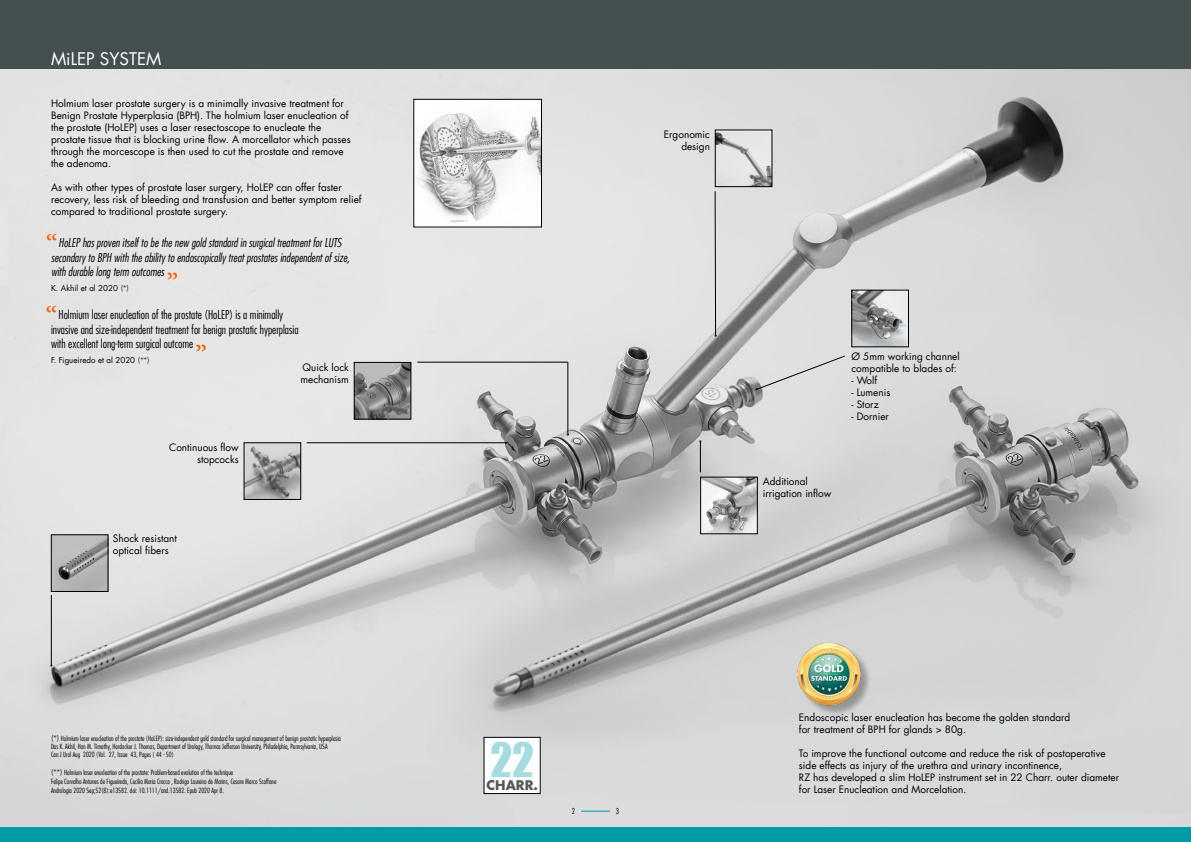
<style>
.page{position:relative;width:1191px;height:842px;background:#fff}
.page>*{position:absolute;margin:0;border:0;box-sizing:border-box;transform-origin:0 0}
.t1{font:43.6px "Impact";color:#a6dcdf}
.t2{font:30px "Minion Pro";color:#eb6209}
.t3{font:17px "Futura LT";color:#fff}
.t4{font:700 13px "Futura LT";color:#575756}
.t5{font:italic 300 condensed 12px/14.4px "Futura LT";color:#000}
.t6{font:300 condensed 12px/14.4px "Futura LT";color:#000}
.t7{font:10px/12px "Futura LT";color:#000}
.t8{font:8px "Futura LT";color:#000}
.t9{font:300 condensed 8px "Futura LT";color:#000}
.t10{font:300 condensed 7px/8.4px "Futura LT";color:#000}
.s1{font-weight:300;font-stretch:condensed}
.s2{font-size:8px}
</style>
<div class="page">
<img style="left:0;top:68px;width:1191px;height:760px">
<div style="left:0;top:0;width:1191px;height:68px;background:#444f50"></div>
<div style="left:0;top:828px;width:1191px;height:14px;background:#009ba4"></div>
<img style="left:53px;top:536px;width:53px;height:54px">
<div style="left:51px;top:534px;width:57px;height:58px;border:1px solid #000"></div>
<img style="left:356px;top:364px;width:53px;height:53px">
<div style="left:354px;top:362px;width:57px;height:57px;border:1px solid #000"></div>
<div style="left:484px;top:737px;width:56px;height:56px;background:#fff"></div>
<div style="left:484px;top:737px;width:56px;height:57px;border:1px solid #000"></div>
<img style="left:717px;top:132px;width:53px;height:53px">
<div style="left:715px;top:130px;width:57px;height:57px;border:1px solid #000"></div>
<svg style="left:714px;top:191px;width:2px;height:146px"></svg>
<svg style="left:755px;top:355px;width:90px;height:35px;background:#d7d7d7"></svg>
<img style="left:853px;top:292px;width:53px;height:53px">
<img style="left:702px;top:479px;width:53px;height:53px">
<div style="left:700px;top:477px;width:57px;height:57px;border:1px solid #000"></div>
<div style="left:799px;top:644px;width:73px;height:73px;background:#000;opacity:.3"></div>
<img style="left:794px;top:640px;width:69px;height:67px">
<img style="left:416px;top:101px;width:123px;height:124px">
<hr style="left:567px;top:362px;width:1px;height:73px;background:#000">
<hr style="left:417px;top:362px;width:151px;height:1px;background:#000">
<img style="left:246px;top:444px;width:53px;height:54px">
<div style="left:244px;top:442px;width:57px;height:58px;border:1px solid #000"></div>
<hr style="left:307px;top:442px;width:199px;height:1px;background:#000">
<hr style="left:700px;top:441px;width:1px;height:31px;background:#000">
<hr style="left:51px;top:595px;width:1px;height:70px;background:#000">
<svg style="left:581px;top:811px;width:29px;height:1px"></svg>
<h3 class="t3" style="left:51px;top:48px;width:112px">MiLEP SYSTEM</h3>
<p class="t7" style="left:51px;top:98px;width:301px">Holmium laser prostate surgery is a minimally invasive treatment for Benign Prostate Hyperplasia (BPH). The holmium laser enucleation of the prostate (HoLEP) uses a laser resectoscope to enucleate the prostate tissue that is blocking urine flow. A morcellator which passes through the morcescope is then used to cut the prostate and remove the adenoma.</p>
<p class="t7" style="left:51px;top:182px;width:312px">As with other types of prostate laser surgery, HoLEP can offer faster recovery, less risk of bleeding and transfusion and better symptom relief compared to traditional prostate surgery.</p>
<h2 class="t2" style="left:46px;top:227px;width:13px">“</h2>
<p class="t5" style="left:51px;top:236px;width:300px;text-indent:7px">HoLEP has proven itself to be the new gold standard in surgical treatment for LUTS secondary to BPH with the ability to endoscopically treat prostates independent of size, with durable long term outcomes</p>
<p class="t8" style="left:51px;top:283px;width:79px">K. Akhil et al 2020 <span class="s1">(*)</span></p>
<p class="t6" style="left:51px;top:308px;width:249px;text-indent:7px">Holmium laser enucleation of the prostate (HoLEP) is a minimally invasive and size-independent treatment for benign prostatic hyperplasia with excellent long-term surgical outcome</p>
<p class="t8" style="left:51px;top:355px;width:100px">F. Figueiredo et al 2020 <span class="s1">(**)</span></p>
<h2 class="t2" style="left:178px;top:286px;width:13px;rotate:-180deg">“</h2>
<h2 class="t2" style="left:45px;top:300px;width:13px">“</h2>
<h2 class="t2" style="left:207px;top:357px;width:13px;rotate:-180deg">“</h2>
<p class="t7" style="left:301px;top:362px;width:50px">Quick lock mechanism</p>
<p class="t7" style="left:169px;top:442px;width:71px;text-align:right">Continuous flow stopcocks</p>
<p class="t7" style="left:113px;top:533px;width:66px">Shock resistant optical fibers</p>
<p class="t10" style="left:51px;top:734px;width:291px"><span class="s2">(*)</span> Holmium laser enucleation of the prostate (HoLEP): size-independent gold standard for surgical management of benign prostatic hyperplasia<br>Das K. Akhil, Han M. Timothy, Hardacker J. Thomas, Department of Urology, Thomas Jefferson University, Philadelphia, Pennsylvania, USA<br>Can J Urol Aug 2020 (Vol. 27, Issue 43, Pages ( 44 - 50)</p>
<p class="t10" style="left:51px;top:768px;width:227px"><span class="s2">(**)</span> Holmium laser enucleation of the prostate: Problem-based evolution of the technique<br>Felipe Carvalho Antunes de Figueiredo, Cecilia Maria Cracco , Rodrigo Loureiro de Marins, Cesare Marco Scoffone</p>
<p class="t10" style="left:51px;top:786px;width:174px">Andrologia 2020 Sep;52(8):e13582. doi: 10.1111/and.13582. Epub 2020 Apr 8.</p>
<p class="t7" style="left:664px;top:128px;width:48px;text-align:right">Ergonomic design</p>
<p class="t7" style="left:851px;top:350px;width:110px">Ø 5mm working channel compatible to blades of:</p>
<p class="t7" style="left:851px;top:374px;width:27px">- Wolf</p>
<p class="t7" style="left:851px;top:386px;width:40px">- Lumenis</p>
<p class="t7" style="left:851px;top:398px;width:29px">- Storz</p>
<p class="t7" style="left:851px;top:410px;width:39px">- Dornier</p>
<p class="t7" style="left:763px;top:475px;width:70px">Additional irrigation inflow</p>
<h1 class="t1" style="left:490px;top:726px;width:45px">22</h1>
<h3 class="t4" style="left:486px;top:777px;width:53px">CHARR.</h3>
<p class="t9" style="left:572px;top:807px;width:5px">2</p>
<p class="t9" style="left:616px;top:807px;width:5px">3</p>
<p class="t7" style="left:799px;top:711px;width:273px">Endoscopic laser enucleation has become the golden standard for treatment of BPH for glands &gt; 80g.</p>
<p class="t7" style="left:799px;top:747px;width:322px">To improve the functional outcome and reduce the risk of postoperative side effects as injury of the urethra and urinary incontinence,<br>RZ has developed a slim HoLEP instrument set in 22 Charr. outer diameter for Laser Enucleation and Morcelation.</p>
</div>
